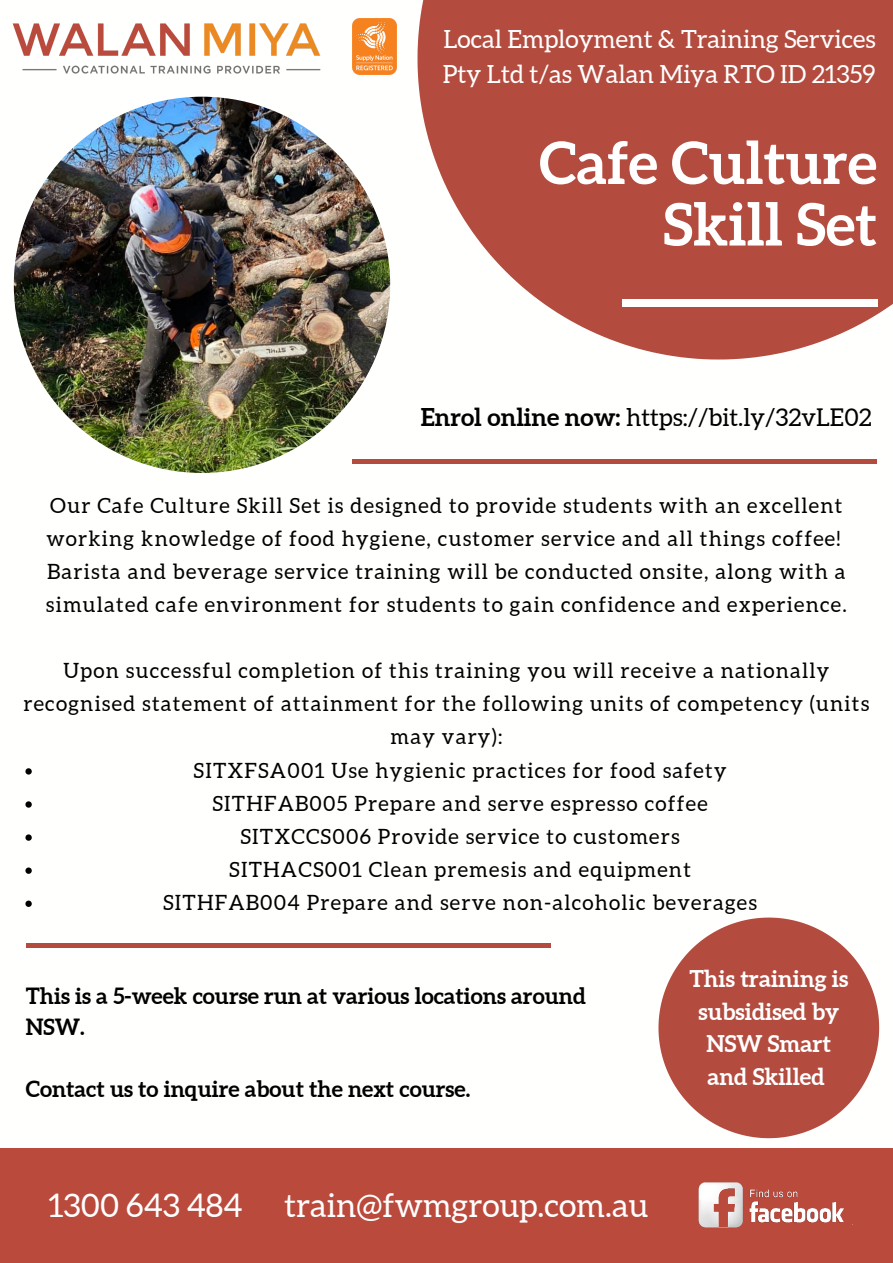
<style>
.page{position:relative;width:893px;height:1263px;background:#fff}
.page>*{position:absolute;margin:0;border:0;box-sizing:border-box;transform-origin:0 0}
.t1{font:700 58.5px/61.6px "Aleo";color:#fff;text-align:right}
.t2{font:32.55px "Aleo";color:#fff}
.t3{font:24.97px/35px "Aleo";color:#fff}
.t4{font:24.53px "Aleo";color:#000}
.t5{font:700 23.1px/32.5px "Aleo";color:#fff;text-align:center}
.t6{font:700 22.35px/31.2px "Aleo";color:#000}
.t7{font:21.08px/33.1px "Aleo";letter-spacing:.06em;color:#000;text-align:center}
.s1{font-weight:700}
</style>
<div class="page">
<svg style="left:417px;top:0;width:476px;height:359px;background:#be665b"></svg>
<img style="left:14px;top:97px;width:376px;height:376px;border-radius:50%">
<div style="left:26px;top:943px;width:524px;height:5px;background:#b34c3f"></div>
<div style="left:622px;top:299px;width:255px;height:8px;background:#fff"></div>
<hr style="left:352px;top:459px;width:524px;height:4px;background:#b34c3f">
<svg style="left:25px;top:768px;width:7px;height:6px"></svg>
<svg style="left:25px;top:801px;width:7px;height:7px"></svg>
<svg style="left:25px;top:834px;width:7px;height:7px"></svg>
<svg style="left:25px;top:867px;width:7px;height:7px"></svg>
<svg style="left:25px;top:900px;width:7px;height:7px"></svg>
<img style="left:352px;top:19px;width:44px;height:56px">
<div style="left:0;top:1148px;width:893px;height:115px;background:#ba4a3c"></div>
<img style="left:698px;top:1182px;width:155px;height:46px">
<svg style="left:658px;top:917px;width:221px;height:221px;fill:#b34c3f"></svg>
<img style="left:12px;top:23px;width:328px;height:165px">
<p class="t3" style="left:443px;top:22px;width:434px">Local Employment &amp; Training Services<br>Pty Ltd t/as Walan Miya RTO ID 21359</p>
<h1 class="t1" style="left:539px;top:132px;width:339px">Cafe Culture<br>Skill Set</h1>
<p class="t4" style="left:421px;top:404px;width:452px"><span class="s1">Enrol online now:</span> https://bit.ly/32vLE02</p>
<p class="t7" style="left:46px;top:489px;width:802px;text-align:left">Our Cafe Culture Skill Set is designed to provide students with an excellent working knowledge of food hygiene, customer service and all things coffee!<br>Barista and beverage service training will be conducted onsite, along with a simulated cafe environment for students to gain confidence and experience.</p>
<p class="t7" style="left:23px;top:654px;width:847px">Upon successful completion of this training you will receive a nationally recognised statement of attainment for the following units of competency (units may vary):</p>
<p class="t7" style="left:163px;top:753px;width:595px">SITXFSA001 Use hygienic practices for food safety SITHFAB005 Prepare and serve espresso coffee SITXCCS006 Provide service to customers<br>SITHACS001 Clean premesis and equipment SITHFAB004 Prepare and serve non-alcoholic beverages</p>
<p class="t6" style="left:26px;top:980px;width:561px">This is a 5-week course run at various locations around<br>NSW.</p>
<p class="t6" style="left:26px;top:1073px;width:446px">Contact us to inquire about the next course.</p>
<h2 class="t2" style="left:48px;top:1187px;width:195px">1300 643 484</h2>
<h2 class="t2" style="left:284px;top:1187px;width:365px">train@fwmgroup.com.au</h2>
<p class="t5" style="left:689px;top:962px;width:160px">This training is subsidised by<br>NSW Smart and Skilled</p>
</div>
